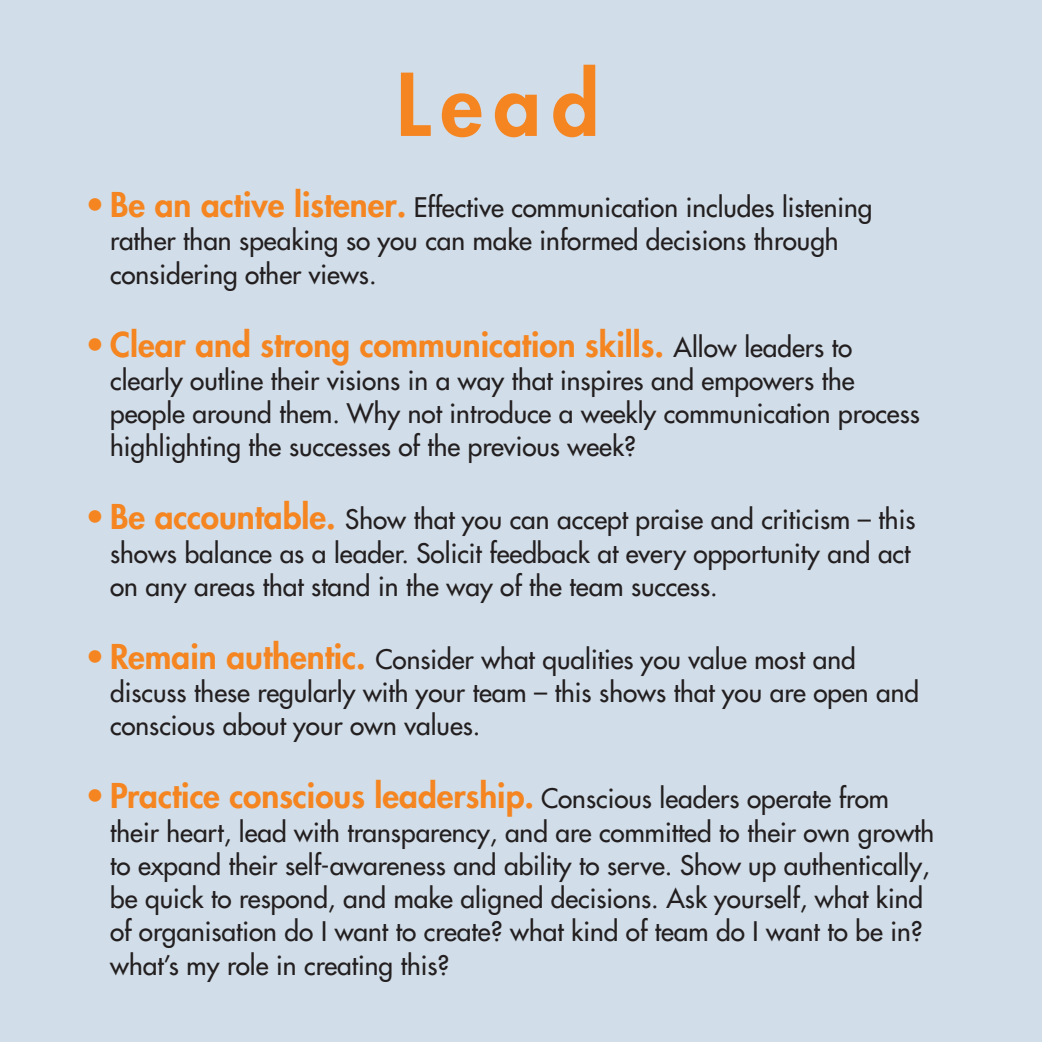
<style>
.page{position:relative;width:1042px;height:1042px;background:#d1dde8}
.page>*{position:absolute;margin:0;border:0;box-sizing:border-box;transform-origin:0 0}
.t1{font:800 84px "Futura LTW1 G";color:#f58520}
.t2{font:800 33.25px "Futura LTW1 G";color:#f58520}
.t3{font:500 26.25px/33.2px "Futura LTW1 G";color:#231f20}
.s1{font-weight:800;font-size:33.25px;color:#f58520}
.s2{font-weight:500;font-size:26.25px;color:#231f20}
</style>
<div class="page">
<p class="t1" style="left:396px;top:31px;width:205px">Lead</p>
<p class="t3" style="left:110px;top:188px;width:764px;text-indent:-25px"><span class="s1">• Be an active listener.</span> Effective communication includes listening rather than speaking so you can make informed decisions through considering other views.</p>
<p class="t2" style="left:85px;top:315px;width:768px">• Clear and strong communication skills. <span class="s2">Allow leaders to</span></p>
<p class="t3" style="left:110px;top:361px;width:811px">clearly outline their visions in a way that inspires and empowers the people around them. Why not introduce a weekly communication process highlighting the successes of the previous week?</p>
<p class="t3" style="left:110px;top:500px;width:807px;text-indent:-25px"><span class="s1">• Be accountable.</span> Show that you can accept praise and criticism – this shows balance as a leader. Solicit feedback at every opportunity and act on any areas that stand in the way of the team success.</p>
<p class="t3" style="left:110px;top:640px;width:810px;text-indent:-25px"><span class="s1">• Remain authentic.</span> Consider what qualities you value most and discuss these regularly with your team – this shows that you are open and conscious about your own values.</p>
<p class="t2" style="left:85px;top:767px;width:805px">• Practice conscious leadership. <span class="s2">Conscious leaders operate from</span></p>
<p class="t3" style="left:110px;top:813px;width:825px">their heart, lead with transparency, and are committed to their own growth to expand their self-awareness and ability to serve. Show up authentically, be quick to respond, and make aligned decisions. Ask yourself, what kind of organisation do I want to create? what kind of team do I want to be in? what’s my role in creating this?</p>
</div>
